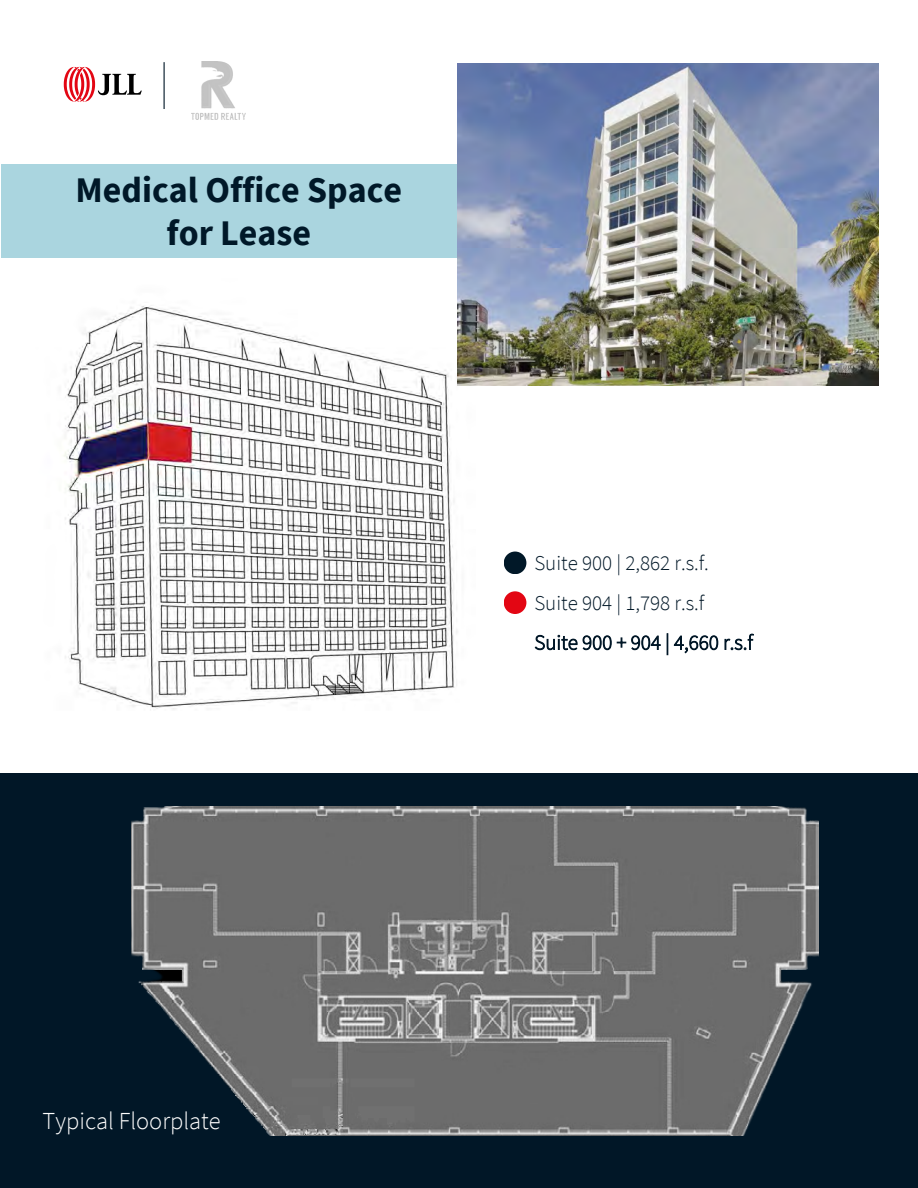
<style>
.page{position:relative;width:918px;height:1188px;background:#fff}
.page>*{position:absolute;margin:0;border:0;box-sizing:border-box;transform-origin:0 0}
.t1{font:700 36px/43.2px "Source Sans Pro";color:#001828;text-align:center}
.t2{font:300 24.45px "Source Sans Pro";color:#fefefe}
.t3{font:300 21px/39.9px "Source Sans Pro";color:#011727}
</style>
<div class="page">
<div style="left:0;top:774px;width:918px;height:414px;background:#011727"></div>
<svg style="left:64px;top:67px;width:78px;height:35px"></svg>
<hr style="left:164px;top:62px;width:1px;height:47px;background:#011727">
<img style="left:64px;top:306px;width:394px;height:404px">
<div style="left:504px;top:552px;width:22px;height:22px;background:#011828;border-radius:50%"></div>
<div style="left:504px;top:591px;width:22px;height:23px;background:#e30613;border-radius:50%"></div>
<img style="left:132px;top:807px;width:686px;height:328px">
<img style="left:192px;top:61px;width:54px;height:59px">
<div style="left:1px;top:164px;width:483px;height:94px;background:#aad5df"></div>
<img style="left:457px;top:64px;width:422px;height:322px">
<p class="t1" style="left:75px;top:168px;width:328px">Medical Office Space for Lease</p>
<p class="t3" style="left:534px;top:542px;width:220px">Suite 900 | 2,862 r.s.f.<br>Suite 904 | 1,798 r.s.f<br>Suite 900 + 904 | 4,660 r.s.f</p>
<p class="t2" style="left:43px;top:1105px;width:180px">Typical Floorplate</p>
</div>
